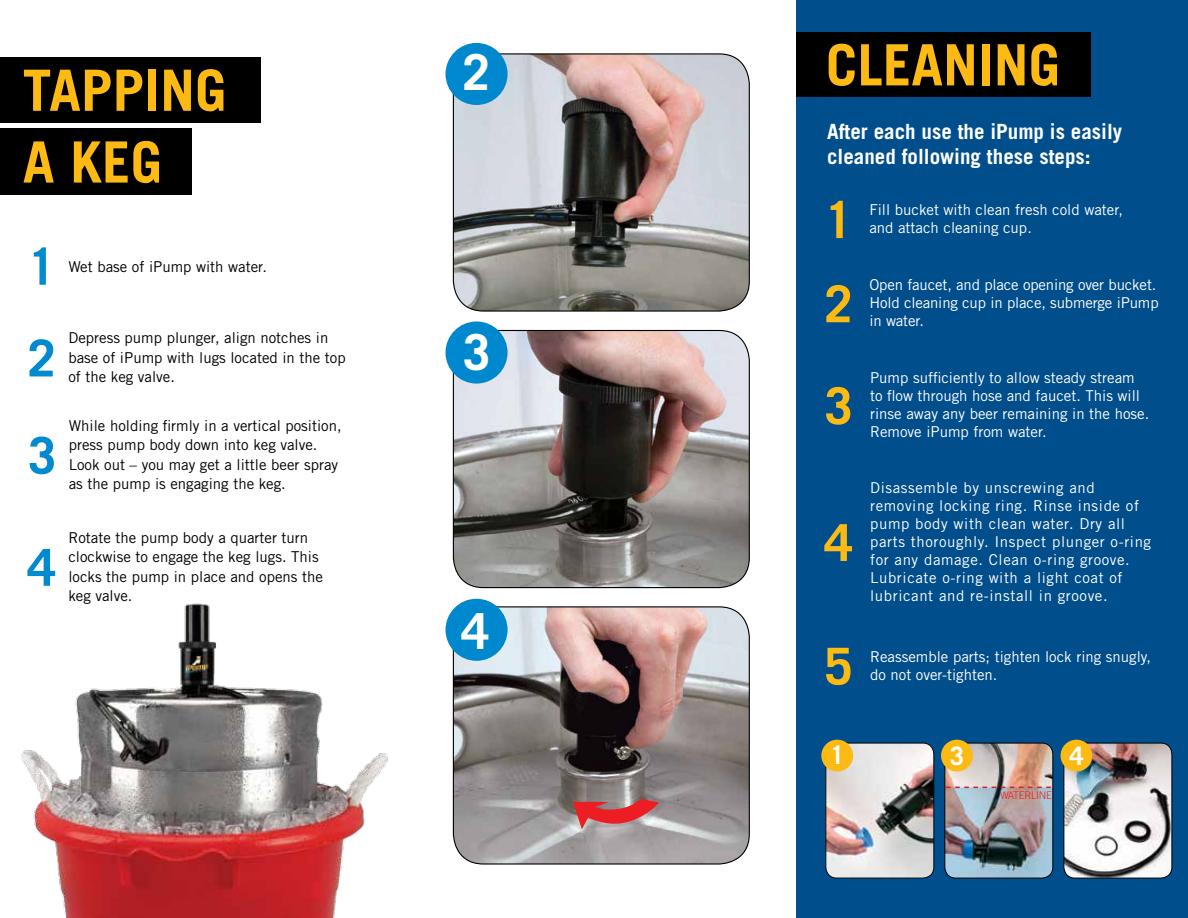
<style>
.page{position:relative;width:1188px;height:918px;background:#fff}
.page>*{position:absolute;margin:0;border:0;box-sizing:border-box;transform-origin:0 0}
.t1{font:700 57px/71.7px "Trade Gothic";color:#fdba12}
.t2{font:700 51px "Trade Gothic";color:#fdba12}
.t3{font:700 51px "Trade Gothic";color:#008ad0}
.t4{font:700 49.65px "Trade Gothic";color:#fff}
.t5{font:700 25.5px "Trade Gothic";color:#fff}
.t6{font:700 21px/25.2px "Trade Gothic";color:#fff}
.t7{font:15px/19.5px "Trade Gothic";color:#000}
.t8{font:15px/18px "Trade Gothic";color:#fff}
.t9{font:15px/18px "Trade Gothic";letter-spacing:.04em;color:#fff}
.t10{font:300 10.5px "Trade Gothic";letter-spacing:-.02em;color:#ed1d24}
</style>
<div class="page">
<div style="left:796px;top:0;width:392px;height:918px;background:#004e8c"></div>
<div style="left:0;top:58px;width:260px;height:65px;background:#000"></div>
<div style="left:0;top:128px;width:192px;height:67px;background:#000"></div>
<div style="left:796px;top:32px;width:295px;height:65px;background:#000"></div>
<img style="left:453px;top:54px;width:296px;height:257px">
<div style="left:453px;top:53px;width:297px;height:259px;border:1px solid #000;border-radius:30px"></div>
<img style="left:453px;top:330px;width:296px;height:258px">
<div style="left:453px;top:330px;width:297px;height:258px;border:1px solid #000;border-radius:30px"></div>
<img style="left:453px;top:607px;width:296px;height:257px">
<div style="left:453px;top:606px;width:297px;height:259px;border:1px solid #000;border-radius:30px"></div>
<svg style="left:573px;top:799px;width:86px;height:31px;background:#ca6669"></svg>
<img style="left:826px;top:743px;width:108px;height:135px">
<div style="left:825px;top:743px;width:109px;height:135px;border:1px solid #000;border-radius:11px"></div>
<div style="left:821px;top:740px;width:32px;height:32px;background:#fdba12;border-radius:50%"></div>
<div style="left:446px;top:43px;width:62px;height:62px;background:#0088ce;border-radius:50%"></div>
<div style="left:446px;top:321px;width:62px;height:63px;background:#0088ce;border-radius:50%"></div>
<div style="left:446px;top:599px;width:62px;height:62px;background:#0088ce;border-radius:50%"></div>
<img style="left:1064px;top:743px;width:108px;height:135px">
<div style="left:1064px;top:743px;width:108px;height:135px;border:1px solid #000;border-radius:11px"></div>
<div style="left:1061px;top:740px;width:31px;height:32px;background:#fdba12;border-radius:50%"></div>
<img style="left:21px;top:603px;width:367px;height:315px">
<img style="left:945px;top:743px;width:108px;height:135px">
<div style="left:944px;top:743px;width:109px;height:135px;border:1px solid #000;border-radius:11px"></div>
<div style="left:941px;top:740px;width:32px;height:32px;background:#fdba12;border-radius:50%"></div>
<svg style="left:946px;top:787px;width:105px;height:1px"></svg>
<h1 class="t1" style="left:23px;top:54px;width:205px">TAPPING<br>A KEG</h1>
<h2 class="t3" style="left:27px;top:235px;width:30px">1</h2>
<p class="t7" style="left:68px;top:256px;width:200px">Wet base of iPump with water.</p>
<h2 class="t3" style="left:27px;top:327px;width:30px">2</h2>
<h2 class="t3" style="left:28px;top:424px;width:30px">3</h2>
<p class="t7" style="left:68px;top:328px;width:279px">Depress pump plunger, align notches in base of iPump with lugs located in the top</p>
<p class="t7" style="left:68px;top:367px;width:108px">of the keg valve.</p>
<p class="t7" style="left:69px;top:415px;width:274px">While holding firmly in a vertical position, press pump body down into keg valve.<br>Look out – you may get a little beer spray as the pump is engaging the keg.</p>
<h2 class="t3" style="left:27px;top:536px;width:30px">4</h2>
<p class="t7" style="left:68px;top:527px;width:256px">Rotate the pump body a quarter turn clockwise to engage the keg lugs. This locks the pump in place and opens the keg valve.</p>
<h3 class="t4" style="left:463px;top:42px;width:29px">2</h3>
<h3 class="t4" style="left:463px;top:322px;width:29px">3</h3>
<h3 class="t4" style="left:461px;top:601px;width:29px">4</h3>
<h1 class="t1" style="left:826px;top:28px;width:236px">CLEANING</h1>
<h3 class="t6" style="left:827px;top:118px;width:297px">After each use the iPump is easily cleaned following these steps:</h3>
<h2 class="t2" style="left:824px;top:189px;width:30px">1</h2>
<h2 class="t2" style="left:824px;top:273px;width:30px">2</h2>
<p class="t8" style="left:869px;top:201px;width:255px">Fill bucket with clean fresh cold water,</p>
<p class="t8" style="left:869px;top:219px;width:164px">and attach cleaning cup.</p>
<p class="t8" style="left:869px;top:276px;width:291px">Open faucet, and place opening over bucket.<br>Hold cleaning cup in place, submerge iPump</p>
<p class="t8" style="left:869px;top:312px;width:56px">in water.</p>
<h2 class="t2" style="left:824px;top:375px;width:30px">3</h2>
<h2 class="t2" style="left:824px;top:511px;width:30px">4</h2>
<h2 class="t2" style="left:824px;top:635px;width:30px">5</h2>
<p class="t8" style="left:870px;top:369px;width:281px">Pump sufficiently to allow steady stream to flow through hose and faucet. This will rinse away any beer remaining in the hose.<br>Remove iPump from water.</p>
<p class="t9" style="left:870px;top:479px;width:283px">Disassemble by unscrewing and removing locking ring. Rinse inside of pump body with clean water. Dry all parts thoroughly. Inspect plunger o-ring for any damage. Clean o-ring groove.<br>Lubricate o-ring with a light coat of lubricant and re-install in groove.</p>
<p class="t8" style="left:870px;top:647px;width:282px">Reassemble parts; tighten lock ring snugly,</p>
<p class="t8" style="left:870px;top:665px;width:129px">do not over-tighten.</p>
<h3 class="t5" style="left:830px;top:740px;width:16px">1</h3>
<h3 class="t5" style="left:950px;top:740px;width:16px">3</h3>
<h3 class="t5" style="left:1069px;top:740px;width:16px">4</h3>
<p class="t10" style="left:1000px;top:789px;width:54px">WATERLINE</p>
</div>
